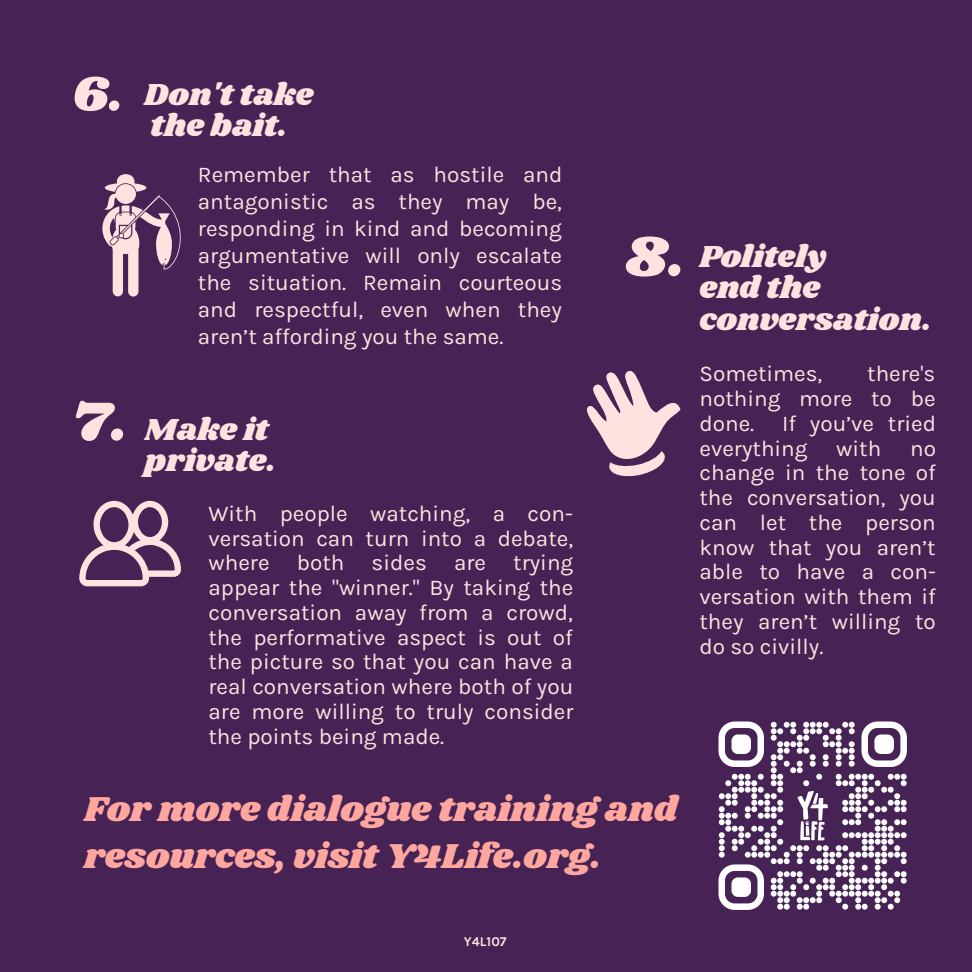
<style>
.page{position:relative;width:972px;height:972px;background:#462255}
.page>*{position:absolute;margin:0;border:0;box-sizing:border-box;transform-origin:0 0}
.t1{font:59.48px "Shrikhand";color:#ffe2df}
.t2{font:59.36px "Shrikhand";color:#ffe2df}
.t3{font:50.68px "Shrikhand";color:#ffe2df}
.t4{font:35.84px/46.8px "Shrikhand";color:#ffa69e}
.t5{font:31.52px/31.5px "Shrikhand";color:#ffe2df}
.t6{font:22.48px/24.8px "Karla";color:#ffe2df;text-align:justify}
.t7{font:700 13.52px "Karla";color:#ffe2df}
</style>
<div class="page">
<img style="left:718px;top:721px;width:189px;height:189px">
<svg style="left:79px;top:501px;width:102px;height:85px"></svg>
<svg style="left:587px;top:371px;width:94px;height:105px"></svg>
<svg style="left:102px;top:174px;width:79px;height:123px"></svg>
<p class="t3" style="left:72px;top:59px;width:53px">6.</p>
<p class="t5" style="left:144px;top:80px;width:171px">Don't take</p>
<p class="t5" style="left:151px;top:111px;width:138px">the bait.</p>
<p class="t6" style="left:198px;top:162px;width:366px;line-height:27px">Remember that as hostile and antagonistic as they may be, responding in kind and becoming argumentative will only escalate the situation. Remain courteous and respectful, even when they aren’t affording you the same.</p>
<p class="t2" style="left:72px;top:380px;width:58px">7.</p>
<p class="t5" style="left:144px;top:415px;width:133px">Make it private.</p>
<p class="t6" style="left:208px;top:501px;width:367px">With people watching, a con&shy;versation can turn into a debate, where both sides are trying appear the "winner." By taking the conversation away from a crowd, the performative aspect is out of the picture so that you can have a real conversation where both of you are more willing to truly consider the points being made.</p>
<p class="t1" style="left:625px;top:215px;width:62px">8.</p>
<p class="t4" style="left:84px;top:787px;width:595px">For more dialogue training and resources, visit Y4Life.org.</p>
<p class="t5" style="left:699px;top:241px;width:128px">Politely</p>
<p class="t5" style="left:699px;top:273px;width:233px">end the conversation.</p>
<p class="t6" style="left:700px;top:361px;width:124px">Sometimes,</p>
<p class="t6" style="left:700px;top:361px;width:238px;text-indent:168px">there's nothing more to be done. If you’ve tried everything</p>
<p class="t6" style="left:836px;top:436px;width:47px">with</p>
<p class="t6" style="left:700px;top:436px;width:238px;text-indent:211px">no change in the tone of the conversation, you can let the person know that you aren’t able to have a con&shy;versation with them if they aren’t willing to do so civilly.</p>
<p class="t7" style="left:464px;top:934px;width:44px">Y4L107</p>
</div>
